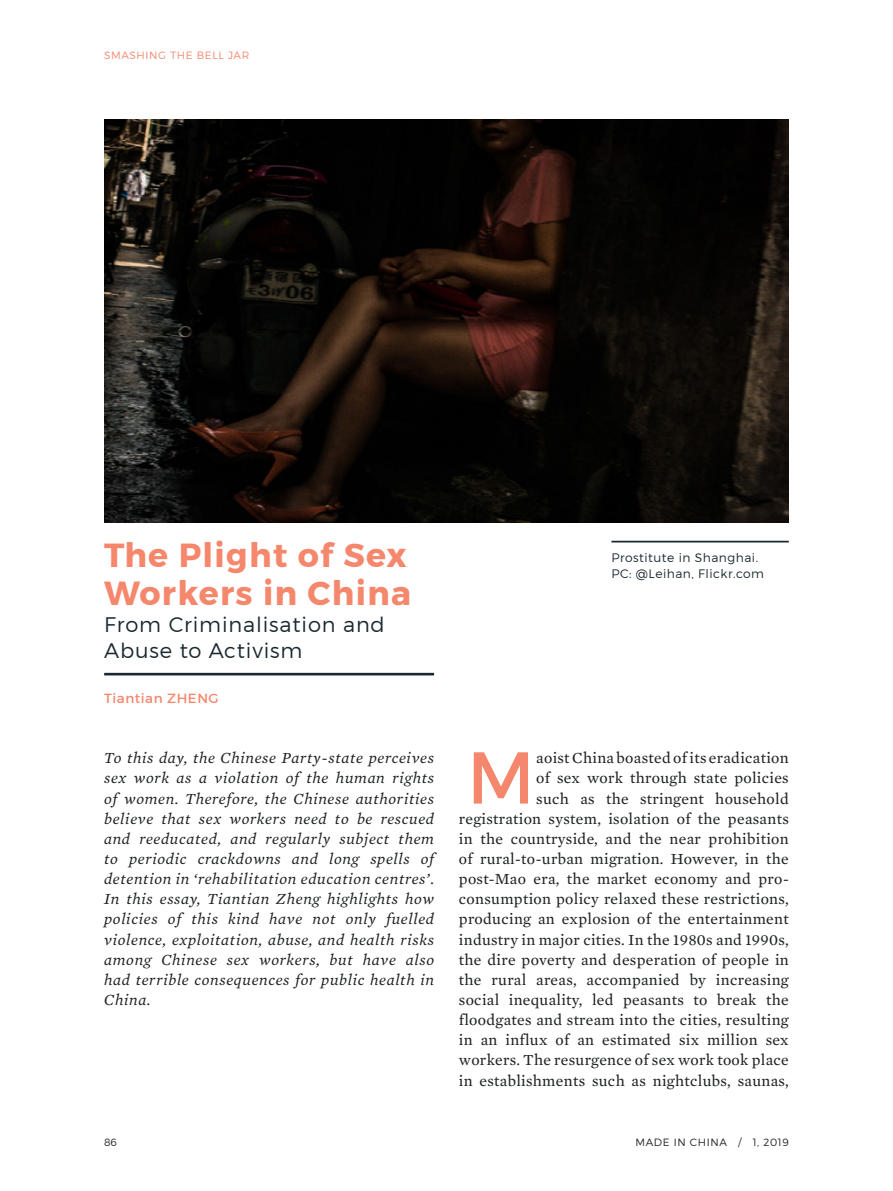
<style>
.page{position:relative;width:893px;height:1191px;background:#fff}
.page>*{position:absolute;margin:0;border:0;box-sizing:border-box;transform-origin:0 0}
.t1{font:73.15px "Montserrat";color:#f5876c}
.t2{font:700 33.25px/38.5px "Montserrat";letter-spacing:.04em;color:#f5876c}
.t3{font:300 21px/26.2px "Montserrat";letter-spacing:.04em;color:#1a2930}
.t4{font:15.75px/20.1px "Mercury Text G2 Roman";letter-spacing:.02em;color:#1f2223;text-align:right}
.t5{font:italic 15.75px/20.1px "Mercury Text G2";letter-spacing:.04em;color:#1f2223;text-align:justify}
.t6{font:13.47px "Montserrat";letter-spacing:.04em;color:#f5876c}
.t7{font:300 12.25px/15.8px "Montserrat";letter-spacing:.04em;color:#1a2930}
.t8{font:300 10.5px "Montserrat";letter-spacing:.06em;color:#1f2223}
.t9{font:300 10.5px "Montserrat";letter-spacing:.06em;color:#f5876c}
</style>
<div class="page">
<hr style="left:104px;top:673px;width:330px;height:2px;background:#1a2930">
<img style="left:104px;top:119px;width:685px;height:403px">
<hr style="left:611px;top:541px;width:178px;height:1px;background:#1a2930">
<p class="t9" style="left:104px;top:49px;width:147px">SMASHING THE BELL JAR</p>
<h2 class="t2" style="left:104px;top:536px;width:308px">The Plight of Sex<br>Workers in China</h2>
<h3 class="t3" style="left:104px;top:611px;width:282px">From Criminalisation and<br>Abuse to Activism</h3>
<p class="t6" style="left:104px;top:690px;width:116px">Tiantian ZHENG</p>
<p class="t5" style="left:104px;top:748px;width:331px">To this day, the Chinese Party-state perceives sex work as a violation of the human rights of women. Therefore, the Chinese authorities believe that sex workers need to be rescued and reeducated, and regularly subject them to periodic crackdowns and long spells of detention in ‘rehabilitation education centres’.<br>In this essay, Tiantian Zheng highlights how policies of this kind have not only fuelled violence, exploitation, abuse, and health risks among Chinese sex workers, but have also had terrible consequences for public health in China.</p>
<p class="t7" style="left:611px;top:550px;width:154px">Prostitute in Shanghai.<br>PC: @Leihan, Flickr.com</p>
<p class="t4" style="left:459px;top:748px;width:331px">aoist China boasted of its eradication<br>of sex work through state policies<br>such as the stringent household registration system, isolation of the peasants in the countryside, and the near prohibition of rural-to-urban migration. However, in the post-Mao era, the market economy and pro&shy;consumption policy relaxed these restrictions, producing an explosion of the entertainment industry in major cities. In the 1980s and 1990s, the dire poverty and desperation of people in the rural areas, accompanied by increasing social inequality, led peasants to break the floodgates and stream into the cities, resulting in an influx of an estimated six million sex workers. The resurgence of sex work took place in establishments such as nightclubs, saunas,</p>
<h1 class="t1" style="left:467px;top:732px;width:69px">M</h1>
<p class="t8" style="left:104px;top:1135px;width:14px">86</p>
<p class="t8" style="left:635px;top:1135px;width:155px">MADE IN CHINA / 1, 2019</p>
</div>
